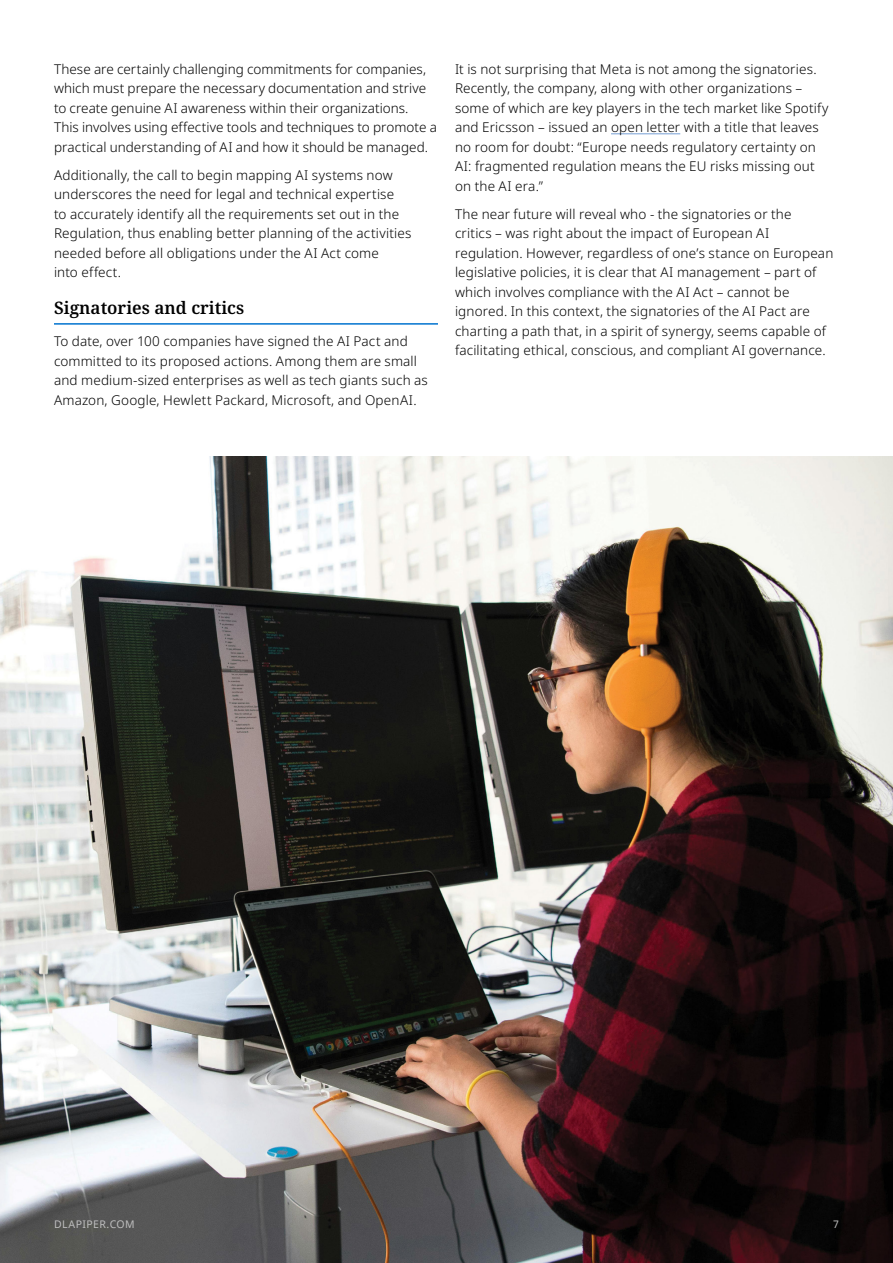
<style>
.page{position:relative;width:893px;height:1263px;background:#fff}
.page>*{position:absolute;margin:0;border:0;box-sizing:border-box;transform-origin:0 0}
.t1{font:600 17.25px "Noto Serif";color:#000}
.t2{font:300 13.5px/19.5px "Noto Sans";letter-spacing:.01em;color:#000}
.t3{font:10.5px "Noto Sans";letter-spacing:.04em;color:#bebebe}
</style>
<div class="page">
<img style="left:0;top:457px;width:893px;height:806px">
<hr style="left:54px;top:323px;width:384px;height:2px;background:#0073cf">
<hr style="left:611px;top:133px;width:69px;height:1px;background:#759fd4">
<p class="t2" style="left:54px;top:60px;width:384px">These are certainly challenging commitments for companies, which must prepare the necessary documentation and strive to create genuine AI awareness within their organizations.<br>This involves using effective tools and techniques to promote a practical understanding of AI and how it should be managed.</p>
<p class="t2" style="left:54px;top:166px;width:359px">Additionally, the call to begin mapping AI systems now underscores the need for legal and technical expertise<br>to accurately identify all the requirements set out in the Regulation, thus enabling better planning of the activities needed before all obligations under the AI Act come<br>into effect.</p>
<p class="t1" style="left:54px;top:296px;width:192px">Signatories and critics</p>
<p class="t2" style="left:54px;top:332px;width:375px">To date, over 100 companies have signed the AI Pact and committed to its proposed actions. Among them are small and medium-sized enterprises as well as tech giants such as Amazon, Google, Hewlett Packard, Microsoft, and OpenAI.</p>
<p class="t2" style="left:455px;top:60px;width:375px">It is not surprising that Meta is not among the signatories.<br>Recently, the company, along with other organizations – some of which are key players in the tech market like Spotify and Ericsson – issued an open letter with a title that leaves no room for doubt: “Europe needs regulatory certainty on AI: fragmented regulation means the EU risks missing out on the AI era.”</p>
<p class="t2" style="left:455px;top:205px;width:380px">The near future will reveal who - the signatories or the<br>critics – was right about the impact of European AI regulation. However, regardless of one’s stance on European legislative policies, it is clear that AI management – part of which involves compliance with the AI Act – cannot be ignored. In this context, the signatories of the AI Pact are charting a path that, in a spirit of synergy, seems capable of facilitating ethical, conscious, and compliant AI governance.</p>
<p class="t3" style="left:54px;top:1216px;width:82px">DLAPIPER.COM</p>
<p class="t3" style="left:833px;top:1216px;width:7px">7</p>
</div>
